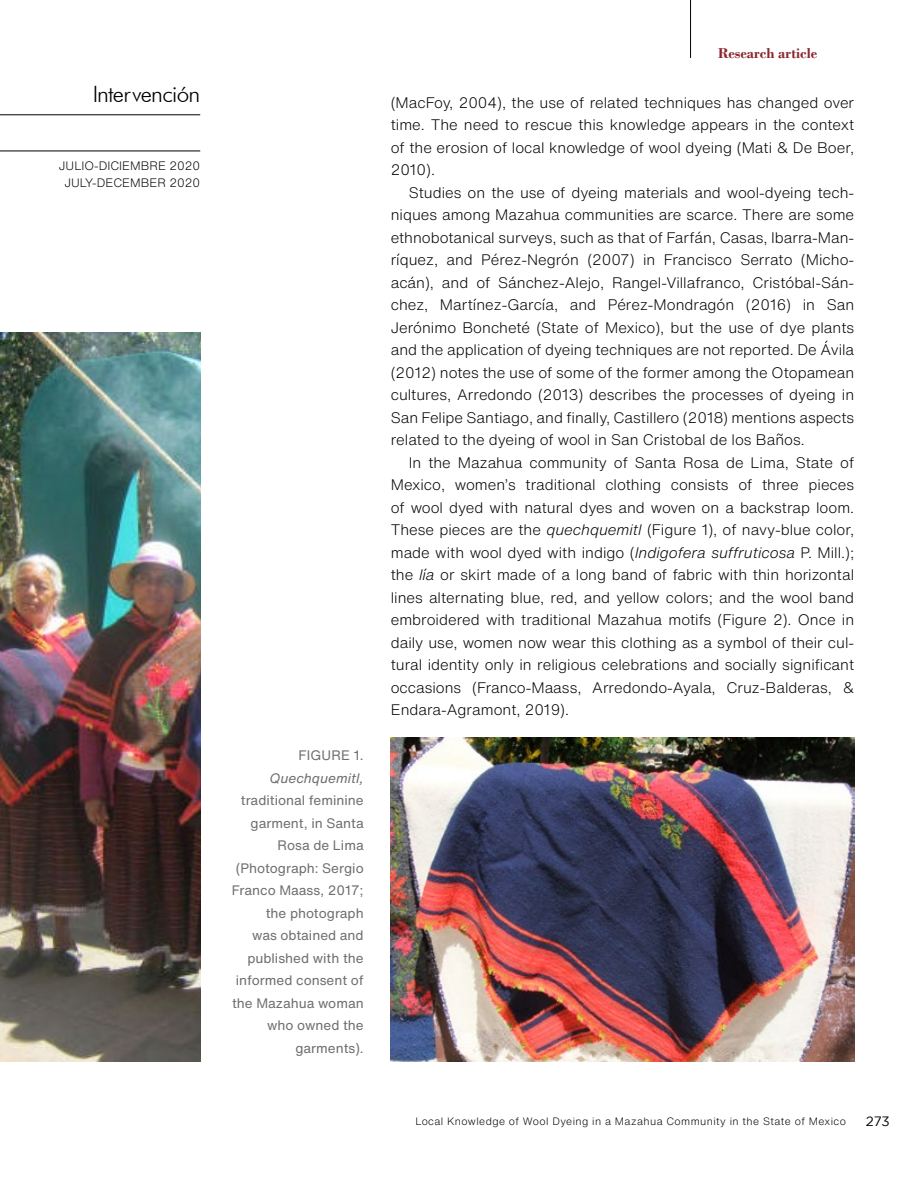
<style>
.page{position:relative;width:918px;height:1188px;background:#fff}
.page>*{position:absolute;margin:0;border:0;box-sizing:border-box;transform-origin:0 0}
.t1{font:300 22.5px "Futura BT";letter-spacing:-.03em;color:#000}
.t2{font:300 15px/22.5px "Helvetica Now Text";color:#000;text-align:justify}
.t3{font:700 15px "Bodoni";color:#8b2830}
.t4{font:13.5px/22.5px "Helvetica Now Text";color:#706f6f;text-align:right}
.t5{font:italic 13.5px "Helvetica Now Text";color:#706f6f}
.t6{font:13.5px "Gotham";color:#000}
.t7{font:300 12px/16.5px "Helvetica Now Text";color:#000;text-align:center}
.t8{font:300 10.5px "Helvetica Now Text";letter-spacing:.04em;color:#000}
.s1{font-style:italic}
</style>
<div class="page">
<hr style="left:690px;top:0;width:1px;height:58px;background:#000">
<hr style="left:0;top:115px;width:200px;height:1px;background:#000">
<hr style="left:0;top:151px;width:200px;height:1px;background:#000">
<img style="left:0;top:333px;width:200px;height:729px">
<img style="left:391px;top:738px;width:463px;height:324px">
<h1 class="t1" style="left:93px;top:80px;width:109px">Intervención</h1>
<p class="t7" style="left:59px;top:157px;width:143px">JULIO-DICIEMBRE 2020<br>JULY-DECEMBER 2020</p>
<p class="t4" style="left:299px;top:744px;width:67px">FIGURE 1.</p>
<p class="t5" style="left:270px;top:768px;width:96px">Quechquemitl,</p>
<p class="t4" style="left:232px;top:789px;width:133px">traditional feminine garment, in Santa<br>Rosa de Lima (Photograph: Sergio<br>Franco Maass, 2017; the photograph<br>was obtained and published with the informed consent of the Mazahua woman who owned the garments).</p>
<p class="t3" style="left:718px;top:44px;width:101px">Research article</p>
<p class="t2" style="left:391px;top:90px;width:465px">(MacFoy, 2004), the use of related techniques has changed over time. The need to rescue this knowledge appears in the context of the erosion of local knowledge of wool dyeing (Mati &amp; De Boer, 2010).</p>
<p class="t2" style="left:391px;top:180px;width:465px;text-indent:18px">Studies on the use of dyeing materials and wool-dyeing tech&shy;niques among Mazahua communities are scarce. There are some ethnobotanical surveys, such as that of Farfán, Casas, Ibarra-Man&shy;ríquez, and Pérez-Negrón (2007) in Francisco Serrato (Micho&shy;acán), and of Sánchez-Alejo, Rangel-Villafranco, Cristóbal-Sán&shy;chez, Martínez-García, and Pérez-Mondragón (2016) in San Jerónimo Boncheté (State of Mexico), but the use of dye plants and the application of dyeing techniques are not reported. De Ávila (2012) notes the use of some of the former among the Otopamean cultures, Arredondo (2013) describes the processes of dyeing in San Felipe Santiago, and finally, Castillero (2018) mentions aspects related to the dyeing of wool in San Cristobal de los Baños.</p>
<p class="t2" style="left:391px;top:450px;width:465px;text-indent:18px">In the Mazahua community of Santa Rosa de Lima, State of Mexico, women’s traditional clothing consists of three pieces of wool dyed with natural dyes and woven on a backstrap loom.<br>These pieces are the <span class="s1">quechquemitl</span> (Figure 1), of navy-blue color, made with wool dyed with indigo (<span class="s1">Indigofera suffruticosa</span> P. Mill.); the <span class="s1">lía</span> or skirt made of a long band of fabric with thin horizontal lines alternating blue, red, and yellow colors; and the wool band embroidered with traditional Mazahua motifs (Figure 2). Once in daily use, women now wear this clothing as a symbol of their cul&shy;tural identity only in religious celebrations and socially significant occasions (Franco-Maass, Arredondo-Ayala, Cruz-Balderas, &amp; Endara-Agramont, 2019).</p>
<p class="t8" style="left:415px;top:1114px;width:432px">Local Knowledge of Wool Dyeing in a Mazahua Community in the State of Mexico</p>
<p class="t6" style="left:866px;top:1113px;width:25px">273</p>
</div>
